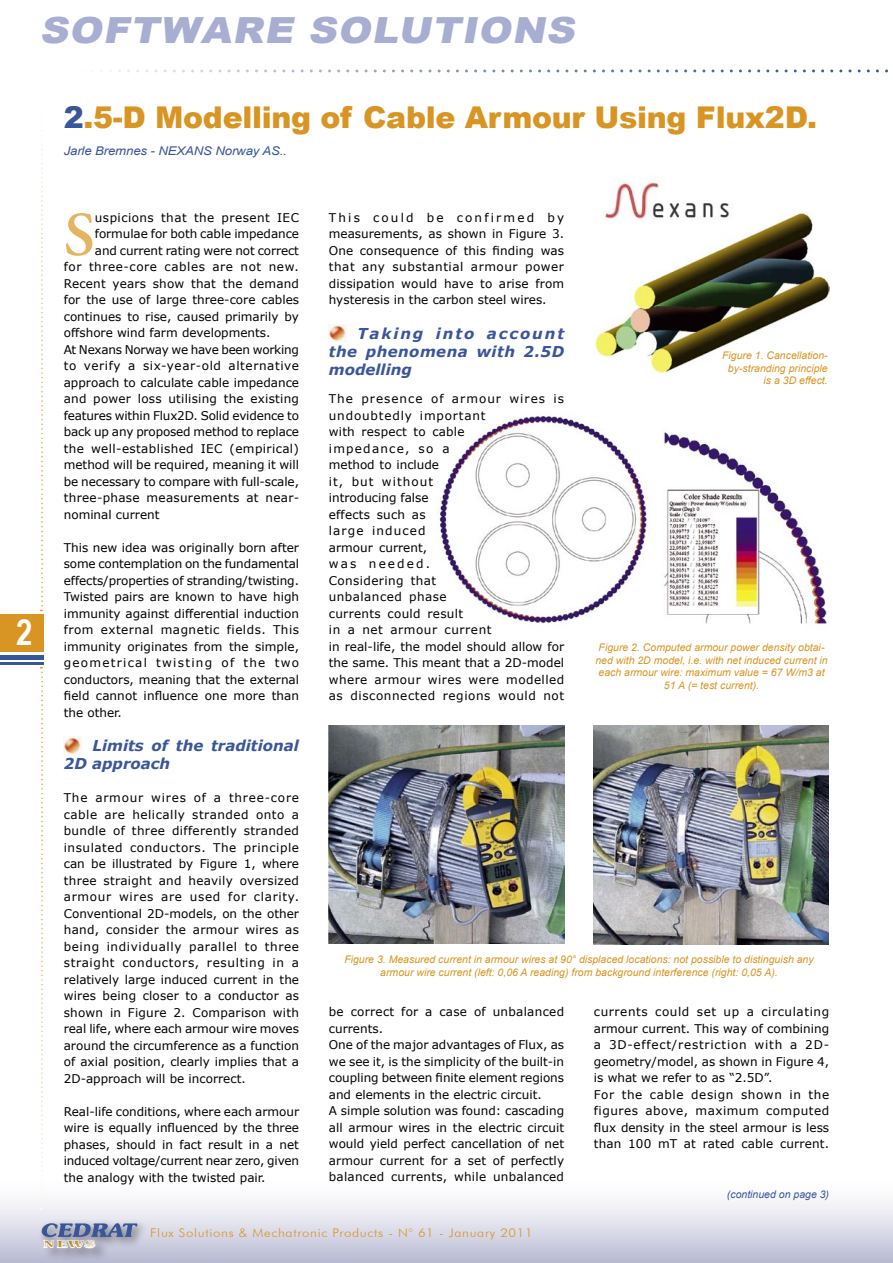
<style>
.page{position:relative;width:893px;height:1263px;background:#fff}
.page>*{position:absolute;margin:0;border:0;box-sizing:border-box;transform-origin:0 0}
.t1{font:600 61.8px "Adobe Garamond Pro";color:#e4b461}
.t2{font:italic 900 36px "Arial";color:#a8aed2;scale:1.1 1}
.t3{font:700 36px "Arial Narrow";color:#fff}
.t4{font:900 30px "Arial";letter-spacing:-.01em;color:#d89523}
.t5{font:italic 700 15px/18px "Verdana";color:#3a569b}
.t6{font:12px/16.5px "Verdana";color:#000;text-align:justify}
.t7{font:12px/16.5px "Verdana";letter-spacing:.035em;color:#000}
.t8{font:300 12px "Futura BT";letter-spacing:.05em;color:#d89523;scale:1.1 1}
.t9{font:12px/16.5px "Verdana";letter-spacing:.025em;color:#000}
.t10{font:italic 12px "Arial";letter-spacing:-.01em;color:#3a569b;scale:1.1 1}
.t11{font:12px "Verdana";letter-spacing:.045em;color:#000}
.t12{font:12px "Verdana";letter-spacing:.04em;color:#000}
.t13{font:italic 10.5px/12.6px "Arial";color:#d89523;text-align:center}
.t14{font:italic 10.5px "Arial";color:#3a569b}
.s1{color:#3a569b}
</style>
<div class="page">
<div style="left:0;top:1178px;width:893px;height:85px;background:linear-gradient(to bottom,#fff,#bcbed6)"></div>
<div style="left:0;top:655px;width:43px;height:5px;background:#3a569b"></div>
<hr style="left:0;top:662px;width:43px;height:2px;background:#3a569b">
<svg style="left:41px;top:121px;width:2px;height:490px"></svg>
<svg style="left:41px;top:667px;width:2px;height:543px"></svg>
<div style="left:0;top:614px;width:43px;height:38px;background:#d89523"></div>
<div style="left:41px;top:1236px;width:69px;height:27px;background:#000;opacity:.4"></div>
<div style="left:36px;top:1217px;width:114px;height:34px;background:#000;opacity:.5"></div>
<svg style="left:42px;top:1223px;width:95px;height:25px;background:#969db5"></svg>
<svg style="left:109px;top:69px;width:779px;height:3px"></svg>
<img style="left:64px;top:736px;width:17px;height:18px">
<img style="left:595px;top:213px;width:234px;height:161px">
<img style="left:439px;top:416px;width:389px;height:209px">
<img style="left:593px;top:726px;width:236px;height:218px">
<img style="left:329px;top:726px;width:235px;height:217px">
<img style="left:329px;top:324px;width:17px;height:18px">
<img style="left:601px;top:182px;width:136px;height:43px">
<p class="t2" style="left:39px;top:4px;width:496px">SOFTWARE SOLUTIONS</p>
<p class="t3" style="left:16px;top:605px;width:18px">2</p>
<p class="t4" style="left:64px;top:95px;width:755px"><span class="s1">2</span>.5-D Modelling of Cable Armour Using Flux2D.</p>
<p class="t10" style="left:64px;top:143px;width:204px">Jarle Bremnes - NEXANS Norway AS..</p>
<p class="t1" style="left:64px;top:200px;width:33px">S</p>
<p class="t12" style="left:95px;top:210px;width:206px">uspicions that the present IEC</p>
<p class="t6" style="left:95px;top:225px;width:206px">formulae for both cable impedance</p>
<p class="t6" style="left:95px;top:242px;width:206px">and current rating were not correct</p>
<p class="t11" style="left:64px;top:259px;width:237px">for three-core cables are not new.</p>
<p class="t6" style="left:64px;top:275px;width:237px">Recent years show that the demand</p>
<p class="t6" style="left:64px;top:291px;width:237px">for the use of large three-core cables</p>
<p class="t6" style="left:64px;top:308px;width:237px">continues to rise, caused primarily by</p>
<p class="t6" style="left:64px;top:324px;width:208px">offshore wind farm developments.</p>
<p class="t6" style="left:64px;top:341px;width:237px">At Nexans Norway we have been working to verify a six-year-old alternative approach to calculate cable impedance and power loss utilising the existing features within Flux2D. Solid evidence to back up any proposed method to replace the well-established IEC (empirical) method will be required, meaning it will be necessary to compare with full-scale, three-phase measurements at near&shy;nominal current</p>
<p class="t6" style="left:64px;top:539px;width:237px">This new idea was originally born after some contemplation on the fundamental effects/properties of stranding/twisting.<br>Twisted pairs are known to have high immunity against differential induction from external magnetic fields. This immunity originates from the simple, geometrical twisting of the two conductors, meaning that the external field cannot influence one more than the other.</p>
<p class="t5" style="left:64px;top:736px;width:237px;text-indent:29px">Limits of the traditional<br>2D approach</p>
<p class="t6" style="left:64px;top:789px;width:237px">The armour wires of a three-core cable are helically stranded onto a bundle of three differently stranded insulated conductors. The principle can be illustrated by Figure 1, where three straight and heavily oversized armour wires are used for clarity.<br>Conventional 2D-models, on the other hand, consider the armour wires as being individually parallel to three straight conductors, resulting in a relatively large induced current in the wires being closer to a conductor as shown in Figure 2. Comparison with real life, where each armour wire moves around the circumference as a function of axial position, clearly implies that a 2D-approach will be incorrect.</p>
<p class="t6" style="left:64px;top:1103px;width:237px">Real-life conditions, where each armour wire is equally influenced by the three phases, should in fact result in a net induced voltage/current near zero, given the analogy with the twisted pair.</p>
<p class="t6" style="left:329px;top:209px;width:237px">This could be confirmed by measurements, as shown in Figure 3.<br>One consequence of this finding was that any substantial armour power dissipation would have to arise from hysteresis in the carbon steel wires.</p>
<p class="t5" style="left:329px;top:324px;width:237px;text-align:justify;text-indent:29px">Taking into account the phenomena with 2.5D modelling</p>
<p class="t7" style="left:329px;top:390px;width:237px">The presence of armour wires is undoubtedly important<br>with respect to cable<br>impedance, so a<br>method to include<br>it, but without<br>introducing false<br>effects such as<br>large induced<br>armour current,<br>was needed.<br>Considering that<br>unbalanced phase<br>currents could result<br>in a net armour current<br>in real-life, the model should allow for the same. This meant that a 2D-model where armour wires were modelled as disconnected regions would not</p>
<p class="t13" style="left:722px;top:349px;width:107px;text-align:right">Figure 1. Cancellation&shy;by-stranding principle is a 3D effect.</p>
<p class="t13" style="left:595px;top:641px;width:234px">Figure 2. Computed armour power density obtai&shy;ned with 2D model, i.e. with net induced current in each armour wire: maximum value = 67 W/m3 at 51 A (= test current).</p>
<p class="t13" style="left:344px;top:953px;width:471px">Figure 3. Measured current in armour wires at 90° displaced locations: not possible to distinguish any armour wire current (left: 0,06 A reading) from background interference (right: 0,05 A).</p>
<p class="t6" style="left:594px;top:1003px;width:237px">currents could set up a circulating armour current. This way of combining a 3D-effect/restriction with a 2D&shy;geometry/model, as shown in Figure 4, is what we refer to as “2.5D”.</p>
<p class="t6" style="left:594px;top:1086px;width:237px">For the cable design shown in the figures above, maximum computed flux density in the steel armour is less than 100 mT at rated cable current.</p>
<p class="t9" style="left:329px;top:1003px;width:237px">be correct for a case of unbalanced currents.</p>
<p class="t6" style="left:329px;top:1036px;width:237px">One of the major advantages of Flux, as we see it, is the simplicity of the built-in coupling between finite element regions and elements in the electric circuit.</p>
<p class="t6" style="left:329px;top:1102px;width:237px">A simple solution was found: cascading all armour wires in the electric circuit would yield perfect cancellation of net armour current for a set of perfectly balanced currents, while unbalanced</p>
<p class="t14" style="left:727px;top:1188px;width:104px">(continued on page 3)</p>
<p class="t8" style="left:150px;top:1226px;width:349px">Flux Solutions &amp; Mechatronic Products - N° 61 - January 2011</p>
</div>
